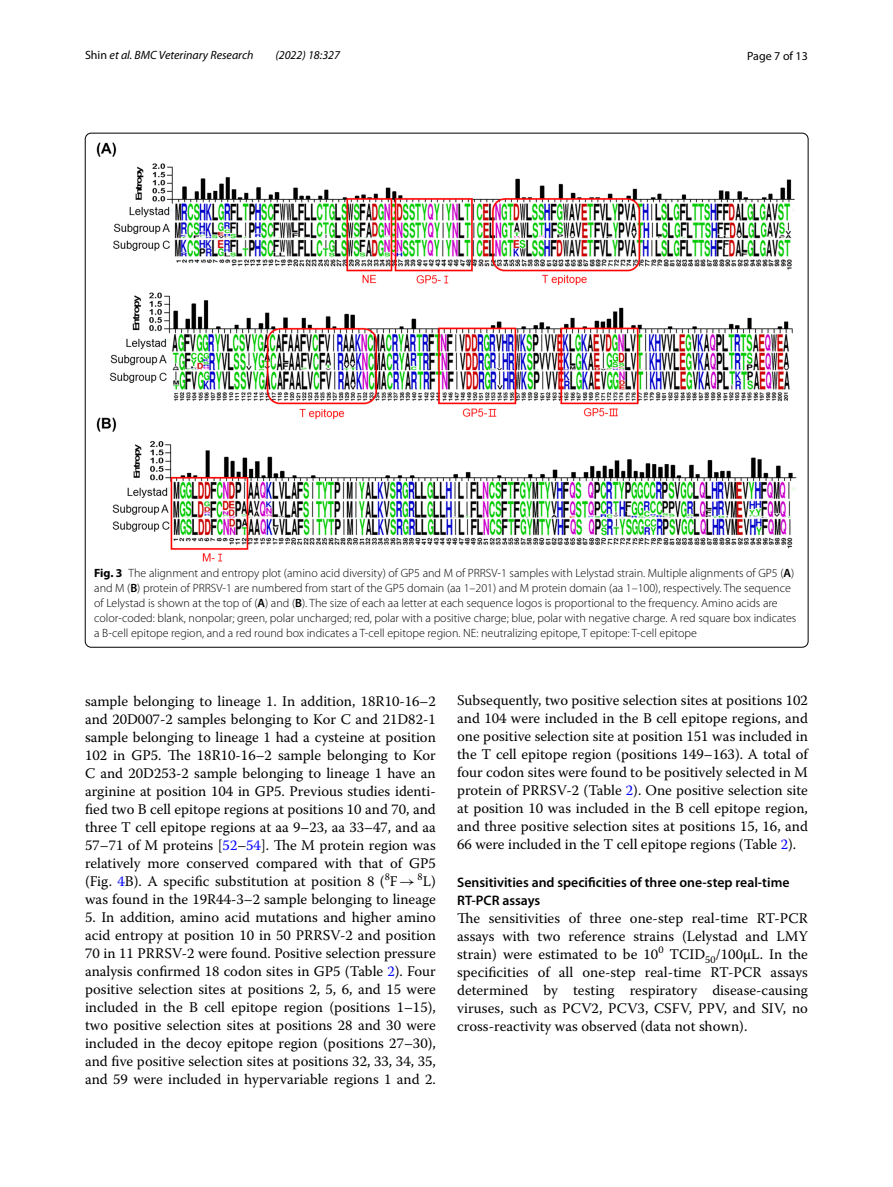
<style>
.page{position:relative;width:893px;height:1187px;background:#fff}
.page>*{position:absolute;margin:0;border:0;box-sizing:border-box;transform-origin:0 0}
.t1{font:14.7px/18px "Warnock Pro";color:#000;text-align:justify}
.t2{font:600 13.8px/18px "Myriad Pro";color:#000}
.t3{font:300 12px/15px "Myriad Pro";color:#000}
.t4{font:italic 12px "Myriad Pro";color:#000}
.t5{font:12px "Myriad Pro";color:#000}
.s1{font-style:normal}
.s2{font-weight:700}
.s3{font-weight:600}
.s4{color:#00f}
.s5{font-family:"MTSY"}
</style>
<div class="page">
<img style="left:96px;top:142px;width:701px;height:420px">
<p class="t4" style="left:85px;top:48px;width:170px"><span class="s1">Shin</span> et al. BMC Veterinary Research</p>
<p class="t4" style="left:275px;top:48px;width:66px">(2022) 18:327</p>
<p class="t5" style="left:747px;top:48px;width:62px">Page 7 of 13</p>
<p class="t3" style="left:94px;top:565px;width:704px"><span class="s2">Fig. 3</span> The alignment and entropy plot (amino acid diversity) of GP5 and M of PRRSV-1 samples with Lelystad strain. Multiple alignments of GP5 (<span class="s3">A</span>) and M (<span class="s3">B</span>) protein of PRRSV-1 are numbered from start of the GP5 domain (aa 1–201) and M protein domain (aa 1–100), respectively. The sequence of Lelystad is shown at the top of (<span class="s3">A</span>) and (<span class="s3">B</span>). The size of each aa letter at each sequence logos is proportional to the frequency. Amino acids are color-coded: blank, nonpolar; green, polar uncharged; red, polar with a positive charge; blue, polar with negative charge. A red square box indicates a B-cell epitope region, and a red round box indicates a T-cell epitope region. NE: neutralizing epitope, T epitope: T-cell epitope</p>
<p class="t1" style="left:85px;top:691px;width:352px">sample belonging to lineage 1. In addition, 18R10-16–2 and 20D007-2 samples belonging to Kor C and 21D82-1 sample belonging to lineage 1 had a cysteine at position 102 in GP5. The 18R10-16–2 sample belonging to Kor C and 20D253-2 sample belonging to lineage 1 have an arginine at position 104 in GP5. Previous studies identi&shy;fied two B cell epitope regions at positions 10 and 70, and three T cell epitope regions at aa 9–23, aa 33–47, and aa 57–71 of M proteins [<span class="s4">52</span>–<span class="s4">54</span>]. The M protein region was relatively more conserved compared with that of GP5 (Fig. <span class="s4">4</span>B). A specific substitution at position 8 (<sup>8</sup>F<span class="s5">→</span> <sup>8</sup>L) was found in the 19R44-3–2 sample belonging to lineage</p>
<p class="t1" style="left:85px;top:907px;width:352px">5. In addition, amino acid mutations and higher amino acid entropy at position 10 in 50 PRRSV-2 and position 70 in 11 PRRSV-2 were found. Positive selection pressure analysis confirmed 18 codon sites in GP5 (Table <span class="s4">2</span>). Four positive selection sites at positions 2, 5, 6, and 15 were included in the B cell epitope region (positions 1–15), two positive selection sites at positions 28 and 30 were included in the decoy epitope region (positions 27–30), and five positive selection sites at positions 32, 33, 34, 35, and 59 were included in hypervariable regions 1 and 2.</p>
<p class="t1" style="left:457px;top:691px;width:352px">Subsequently, two positive selection sites at positions 102 and 104 were included in the B cell epitope regions, and one positive selection site at position 151 was included in the T cell epitope region (positions 149–163). A total of four codon sites were found to be positively selected in M protein of PRRSV-2 (Table <span class="s4">2</span>). One positive selection site at position 10 was included in the B cell epitope region, and three positive selection sites at positions 15, 16, and 66 were included in the T cell epitope regions (Table <span class="s4">2</span>).</p>
<p class="t2" style="left:457px;top:873px;width:334px">Sensitivities and specificities of three one‑step real‑time<br>RT‑PCR assays</p>
<p class="t1" style="left:457px;top:909px;width:352px">The sensitivities of three one-step real-time RT-PCR assays with two reference strains (Lelystad and LMY strain) were estimated to be 10<sup>0</sup> TCID<sub>50</sub>/100μL. In the specificities of all one-step real-time RT-PCR assays determined by testing respiratory disease-causing viruses, such as PCV2, PCV3, CSFV, PPV, and SIV, no cross-reactivity was observed (data not shown).</p>
</div>
